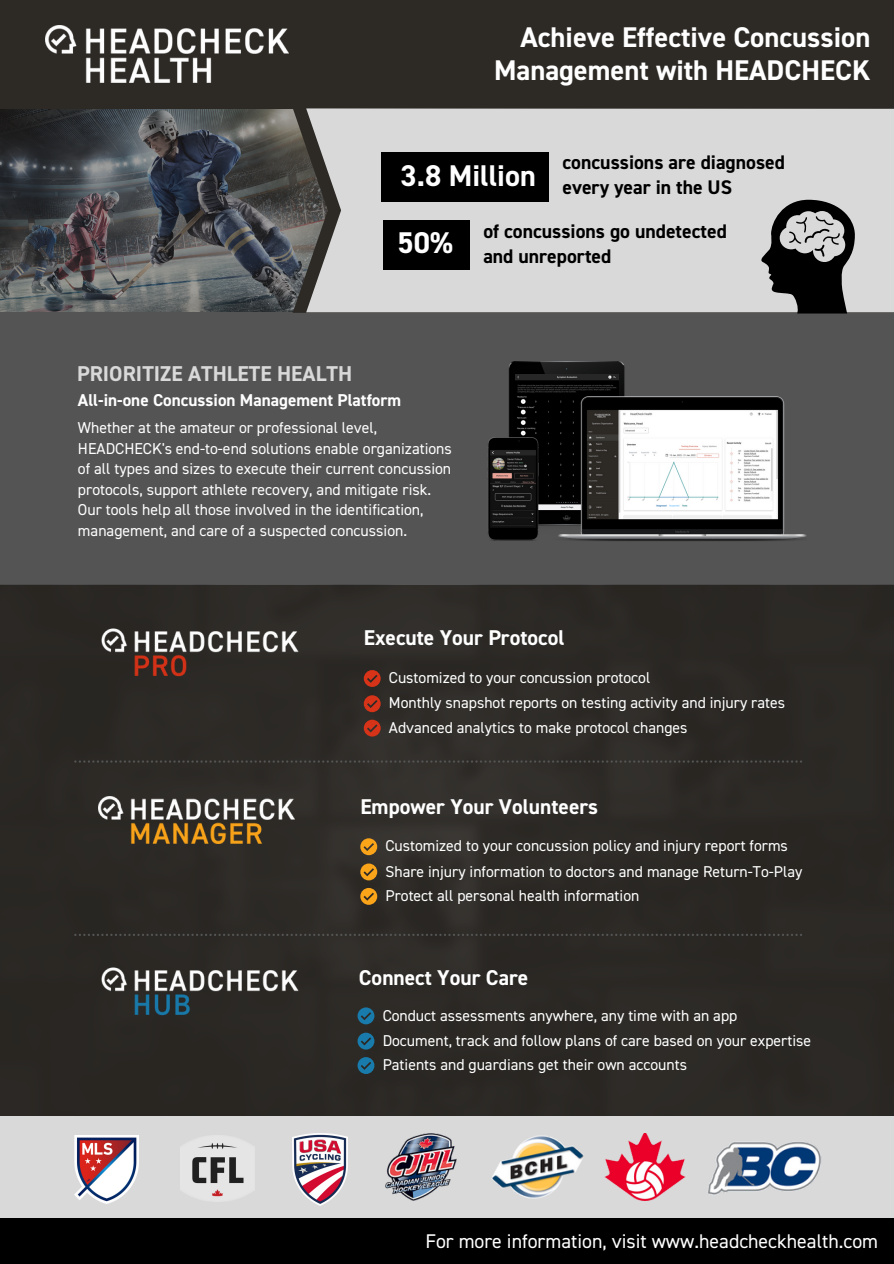
<style>
.page{position:relative;width:894px;height:1264px;background:#fff}
.page>*{position:absolute;margin:0;border:0;box-sizing:border-box;transform-origin:0 0}
.t1{font:700 30px "DIN2014";color:#fefefe}
.t2{font:700 28.5px/33.8px "DIN2014";color:#fff;text-align:right}
.t3{font:700 21.45px "DIN2014";color:#fff}
.t4{font:700 21.45px "DIN2014";color:#d9d9d9}
.t5{font:700 19.8px/24.8px "DIN2014";color:#000}
.t6{font:19.8px "DIN2014";color:#fff}
.t7{font:700 17.25px "DIN2014";color:#fefefe}
.t8{font:15.75px "DIN2014";color:#fff}
.t9{font:15.75px/20.4px "DIN2014";color:#fefefe}
</style>
<div class="page">
<img style="left:0;top:108px;width:292px;height:204px">
<div style="left:0;top:312px;width:893px;height:273px;background:#545454"></div>
<div style="left:1px;top:585px;width:892px;height:531px;background:#2d2a26"></div>
<svg style="left:74px;top:760px;width:728px;height:2px"></svg>
<div style="left:0;top:0;width:893px;height:108px;background:#2d2a26"></div>
<img style="left:46px;top:25px;width:242px;height:58px">
<div style="left:0;top:1116px;width:893px;height:107px;background:#d9d9d9"></div>
<div style="left:0;top:1218px;width:893px;height:45px;background:#000"></div>
<svg style="left:292px;top:108px;width:601px;height:205px"></svg>
<div style="left:306px;top:108px;width:587px;height:204px;background:#d9d9d9"></div>
<svg style="left:74px;top:933px;width:728px;height:3px"></svg>
<img style="left:101px;top:628px;width:198px;height:49px">
<svg style="left:363px;top:670px;width:17px;height:17px"></svg>
<svg style="left:363px;top:695px;width:17px;height:17px"></svg>
<svg style="left:363px;top:719px;width:17px;height:17px"></svg>
<svg style="left:360px;top:838px;width:17px;height:17px"></svg>
<svg style="left:360px;top:863px;width:17px;height:17px"></svg>
<svg style="left:360px;top:888px;width:17px;height:16px"></svg>
<img style="left:98px;top:796px;width:196px;height:47px">
<svg style="left:357px;top:1007px;width:17px;height:17px"></svg>
<svg style="left:357px;top:1032px;width:17px;height:17px"></svg>
<svg style="left:357px;top:1057px;width:17px;height:16px"></svg>
<img style="left:101px;top:967px;width:198px;height:49px">
<svg style="left:761px;top:200px;width:93px;height:113px"></svg>
<div style="left:381px;top:152px;width:168px;height:50px;background:#000"></div>
<div style="left:383px;top:220px;width:86px;height:49px;background:#000"></div>
<img style="left:385px;top:1133px;width:71px;height:67px">
<img style="left:491px;top:1135px;width:93px;height:64px">
<img style="left:604px;top:1133px;width:82px;height:67px">
<img style="left:708px;top:1142px;width:113px;height:53px">
<img style="left:181px;top:1136px;width:73px;height:65px">
<img style="left:74px;top:1135px;width:64px;height:68px">
<img style="left:293px;top:1133px;width:54px;height:72px">
<img style="left:508px;top:362px;width:117px;height:164px">
<img style="left:515px;top:375px;width:103px;height:134px">
<img style="left:551px;top:396px;width:254px;height:145px">
<img style="left:488px;top:437px;width:56px;height:104px">
<p class="t2" style="left:494px;top:22px;width:378px">Achieve Effective Concussion<br>Management with HEADCHECK</p>
<p class="t5" style="left:562px;top:151px;width:224px">concussions are diagnosed every year in the US</p>
<p class="t5" style="left:483px;top:220px;width:245px">of concussions go undetected and unreported</p>
<p class="t1" style="left:400px;top:162px;width:137px">3.8 Million</p>
<p class="t1" style="left:397px;top:230px;width:57px">50%</p>
<p class="t4" style="left:77px;top:364px;width:276px">PRIORITIZE ATHLETE HEALTH</p>
<p class="t7" style="left:78px;top:392px;width:324px">All-in-one Concussion Management Platform</p>
<p class="t9" style="left:78px;top:419px;width:375px">Whether at the amateur or professional level, HEADCHECK's end-to-end solutions enable organizations of all types and sizes to execute their current concussion protocols, support athlete recovery, and mitigate risk.<br>Our tools help all those involved in the identification, management, and care of a suspected concussion.</p>
<p class="t3" style="left:363px;top:628px;width:202px">Execute Your Protocol</p>
<p class="t8" style="left:389px;top:671px;width:263px">Customized to your concussion protocol</p>
<p class="t8" style="left:389px;top:696px;width:397px">Monthly snapshot reports on testing activity and injury rates</p>
<p class="t8" style="left:389px;top:720px;width:300px">Advanced analytics to make protocol changes</p>
<p class="t3" style="left:360px;top:796px;width:239px">Empower Your Volunteers</p>
<p class="t8" style="left:385px;top:839px;width:404px">Customized to your concussion policy and injury report forms</p>
<p class="t8" style="left:385px;top:864px;width:418px">Share injury information to doctors and manage Return-To-Play</p>
<p class="t8" style="left:385px;top:888px;width:255px">Protect all personal health information</p>
<p class="t3" style="left:359px;top:968px;width:171px">Connect Your Care</p>
<p class="t8" style="left:382px;top:1008px;width:356px">Conduct assessments anywhere, any time with an app</p>
<p class="t8" style="left:382px;top:1033px;width:430px">Document, track and follow plans of care based on your expertise</p>
<p class="t8" style="left:382px;top:1057px;width:306px">Patients and guardians get their own accounts</p>
<p class="t6" style="left:425px;top:1232px;width:454px">For more information, visit www.headcheckhealth.com</p>
</div>
